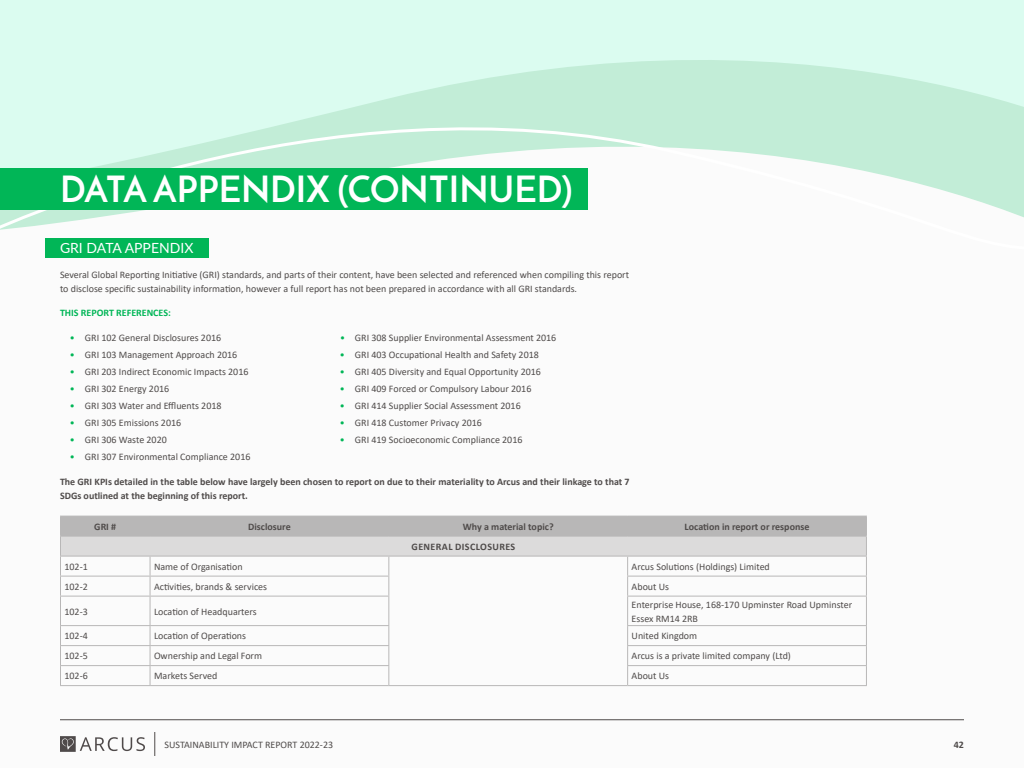
<style>
.page{position:relative;width:1024px;height:768px;background:#fbfbfb}
.page>*{position:absolute;margin:0;border:0;box-sizing:border-box;transform-origin:0 0}
.t1{font:700 36px "Josefin Sans";color:#fff}
.t2{font:14px "Lato";color:#fff}
.t3{font:10px/14px "Calibri";color:#4f4b4a}
.t4{font:700 10px/14px "Calibri";color:#4f4b4a}
.t5{font:700 10px "Calibri";color:#01b657}
.t6{font:700 10px "Calibri";letter-spacing:.04em;color:#4f4b4a}
.s1{color:#01b657}
</style>
<div class="page">
<svg style="left:60px;top:736px;width:85px;height:16px"></svg>
<svg style="left:154px;top:732px;width:1px;height:24px"></svg>
<hr style="left:60px;top:720px;width:904px;height:1px;background:#4f4b4a">
<div style="left:0;top:0;width:1024px;height:70px;background:#dbfcf0"></div>
<svg style="left:0;top:70px;width:1024px;height:188px"></svg>
<div style="left:0;top:168px;width:588px;height:42px;background:#01b657"></div>
<hr style="left:60px;top:685px;width:90px;height:1px;background:#b8b7b7">
<hr style="left:150px;top:685px;width:239px;height:1px;background:#b8b7b7">
<hr style="left:389px;top:685px;width:239px;height:1px;background:#b8b7b7">
<hr style="left:628px;top:685px;width:239px;height:1px;background:#b8b7b7">
<svg style="left:60px;top:516px;width:807px;height:169px"></svg>
<h1 class="t1" style="left:60px;top:167px;width:514px">DATA APPENDIX (CONTINUED)</h1>
<h2 class="t2" style="left:60px;top:238px;width:135px">GRI DATA APPENDIX</h2>
<p class="t3" style="left:60px;top:267px;width:571px">Several Global Reporting Initiative (GRI) standards, and parts of their content, have been selected and referenced when compiling this report to disclose specific sustainability information, however a full report has not been prepared in accordance with all GRI standards.</p>
<p class="t5" style="left:60px;top:306px;width:112px">THIS REPORT REFERENCES:</p>
<p class="t3" style="left:70px;top:330px;width:153px"><span class="s1">•</span> GRI 102 General Disclosures 2016</p>
<p class="t3" style="left:70px;top:347px;width:169px"><span class="s1">•</span> GRI 103 Management Approach 2016</p>
<p class="t3" style="left:70px;top:364px;width:180px"><span class="s1">•</span> GRI 203 Indirect Economic Impacts 2016</p>
<p class="t3" style="left:70px;top:381px;width:101px"><span class="s1">•</span> GRI 302 Energy 2016</p>
<p class="t3" style="left:70px;top:398px;width:153px"><span class="s1">•</span> GRI 303 Water and Effluents 2018</p>
<p class="t3" style="left:70px;top:415px;width:113px"><span class="s1">•</span> GRI 305 Emissions 2016</p>
<p class="t3" style="left:70px;top:432px;width:98px"><span class="s1">•</span> GRI 306 Waste 2020</p>
<p class="t3" style="left:70px;top:449px;width:182px"><span class="s1">•</span> GRI 307 Environmental Compliance 2016</p>
<p class="t3" style="left:340px;top:330px;width:218px"><span class="s1">•</span> GRI 308 Supplier Environmental Assessment 2016</p>
<p class="t3" style="left:340px;top:347px;width:200px"><span class="s1">•</span> GRI 403 Occupational Health and Safety 2018</p>
<p class="t3" style="left:340px;top:364px;width:203px"><span class="s1">•</span> GRI 405 Diversity and Equal Opportunity 2016</p>
<p class="t3" style="left:340px;top:381px;width:193px"><span class="s1">•</span> GRI 409 Forced or Compulsory Labour 2016</p>
<p class="t3" style="left:340px;top:398px;width:182px"><span class="s1">•</span> GRI 414 Supplier Social Assessment 2016</p>
<p class="t3" style="left:340px;top:415px;width:144px"><span class="s1">•</span> GRI 418 Customer Privacy 2016</p>
<p class="t3" style="left:340px;top:432px;width:184px"><span class="s1">•</span> GRI 419 Socioeconomic Compliance 2016</p>
<p class="t4" style="left:60px;top:474px;width:571px">The GRI KPIs detailed in the table below have largely been chosen to report on due to their materiality to Arcus and their linkage to that 7<br>SDGs outlined at the beginning of this report.</p>
<p class="t4" style="left:94px;top:519px;width:23px">GRI #</p>
<p class="t4" style="left:248px;top:519px;width:44px">Disclosure</p>
<p class="t4" style="left:463px;top:519px;width:92px">Why a material topic?</p>
<p class="t4" style="left:685px;top:519px;width:126px">Location in report or response</p>
<p class="t6" style="left:412px;top:539px;width:105px">GENERAL DISCLOSURES</p>
<p class="t3" style="left:64px;top:559px;width:25px">102-1</p>
<p class="t3" style="left:154px;top:559px;width:90px">Name of Organisation</p>
<p class="t3" style="left:632px;top:559px;width:140px">Arcus Solutions (Holdings) Limited</p>
<p class="t3" style="left:64px;top:579px;width:25px">102-2</p>
<p class="t3" style="left:154px;top:579px;width:115px">Activities, brands &amp; services</p>
<p class="t3" style="left:632px;top:579px;width:39px">About Us</p>
<p class="t3" style="left:64px;top:604px;width:25px">102-3</p>
<p class="t3" style="left:154px;top:604px;width:104px">Location of Headquarters</p>
<p class="t3" style="left:632px;top:597px;width:222px">Enterprise House, 168-170 Upminster Road Upminster<br>Essex RM14 2RB</p>
<p class="t3" style="left:64px;top:629px;width:25px">102-4</p>
<p class="t3" style="left:154px;top:629px;width:94px">Location of Operations</p>
<p class="t3" style="left:632px;top:629px;width:67px">United Kingdom</p>
<p class="t3" style="left:64px;top:649px;width:25px">102-5</p>
<p class="t3" style="left:154px;top:649px;width:110px">Ownership and Legal Form</p>
<p class="t3" style="left:632px;top:649px;width:161px">Arcus is a private limited company (Ltd)</p>
<p class="t3" style="left:64px;top:669px;width:25px">102-6</p>
<p class="t3" style="left:154px;top:669px;width:65px">Markets Served</p>
<p class="t3" style="left:632px;top:669px;width:39px">About Us</p>
<p class="t3" style="left:165px;top:737px;width:170px">SUSTAINABILITY IMPACT REPORT 2022-23</p>
<p class="t4" style="left:954px;top:737px;width:12px">42</p>
</div>
